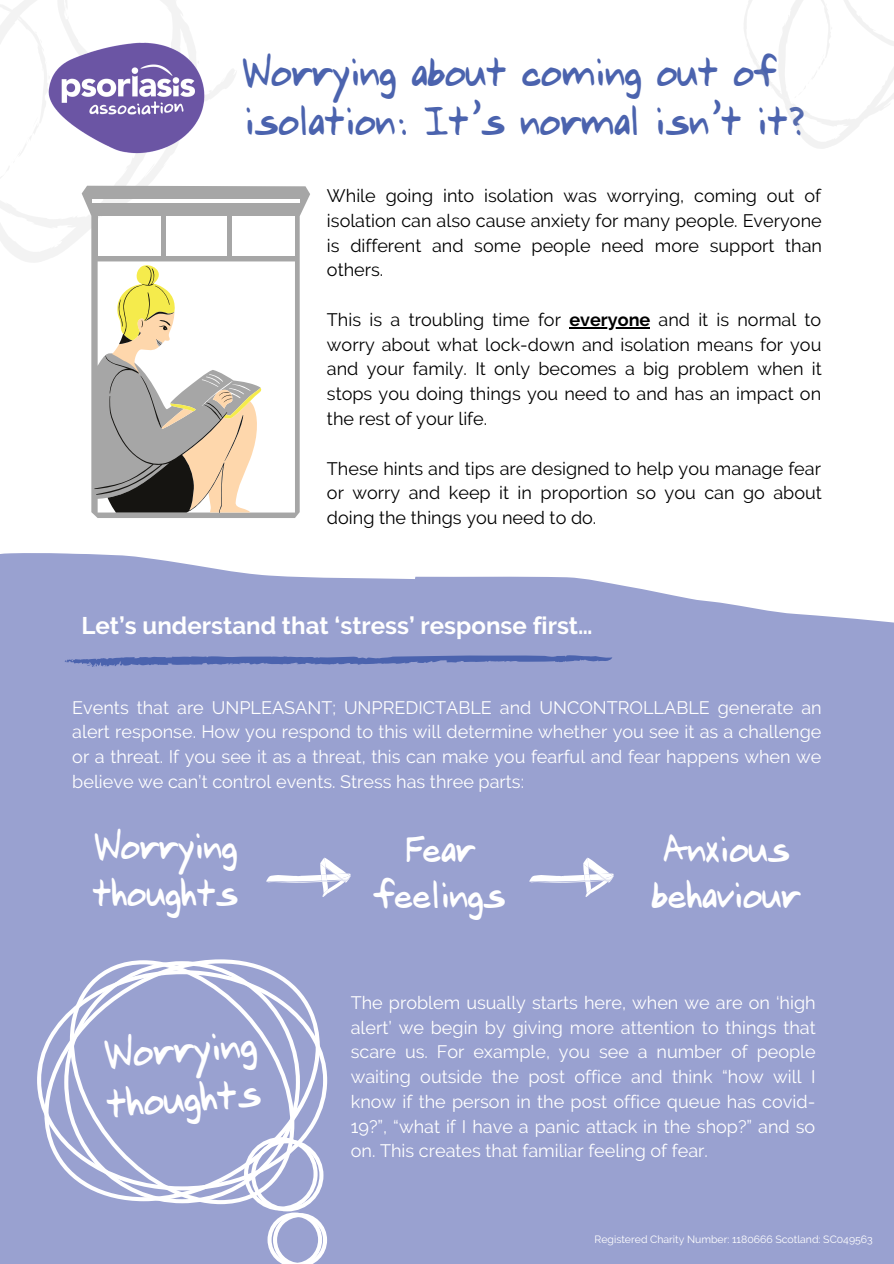
<style>
.page{position:relative;width:894px;height:1264px;background:#fff}
.page>*{position:absolute;margin:0;border:0;box-sizing:border-box;transform-origin:0 0}
.t1{font:36px/48.9px "Mook";color:#4b63ae}
.t2{font:35.55px/49.5px "Mook";color:#fff}
.t3{font:33.45px/46.2px "Mook";color:#fff;text-align:center}
.t4{font:700 24px "Raleway";color:#fff}
.t5{font:18px/24.8px "Raleway";color:#fff;text-align:justify}
.t6{font:18px/24.8px "Raleway";color:#000;text-align:justify}
.t7{font:10.5px "Raleway";color:#fff}
.s1{font-weight:700}
</style>
<div class="page">
<svg style="left:91px;top:186px;width:219px;height:332px"></svg>
<div style="left:232px;top:216px;width:62px;height:39px;background:#fff"></div>
<hr style="left:92px;top:199px;width:207px;height:3px;background:#fff">
<svg style="left:262px;top:261px;width:33px;height:251px"></svg>
<svg style="left:94px;top:283px;width:168px;height:230px"></svg>
<div style="left:0;top:553px;width:893px;height:710px;background:#99a1d0"></div>
<svg style="left:266px;top:857px;width:85px;height:40px"></svg>
<svg style="left:529px;top:857px;width:85px;height:40px"></svg>
<svg style="left:64px;top:654px;width:548px;height:13px;background:#7383bf"></svg>
<svg style="left:37px;top:970px;width:290px;height:220px;fill:#99a1d0"></svg>
<svg style="left:64px;top:961px;width:236px;height:242px;background:#a8afd7"></svg>
<svg style="left:244px;top:1137px;width:83px;height:126px"></svg>
<svg style="left:0;top:0;width:274px;height:283px"></svg>
<svg style="left:34px;top:31px;width:9px;height:17px"></svg>
<svg style="left:22px;top:23px;width:3px;height:5px"></svg>
<svg style="left:26px;top:117px;width:14px;height:23px"></svg>
<svg style="left:46px;top:70px;width:2px;height:11px"></svg>
<svg style="left:0;top:158px;width:16px;height:23px"></svg>
<svg style="left:744px;top:0;width:149px;height:149px"></svg>
<img style="left:48px;top:35px;width:157px;height:126px">
<hr style="left:569px;top:327px;width:81px;height:1px;background:#000">
<h1 class="t1" style="left:241px;top:53px;width:564px">Worrying about coming out of isolation: It’s normal isn’t it?</h1>
<p class="t6" style="left:327px;top:183px;width:496px">While going into isolation was worrying, coming out of isolation can also cause anxiety for many people. Everyone is different and some people need more support than others.</p>
<p class="t6" style="left:327px;top:307px;width:496px">This is a troubling time for <span class="s1">everyone</span> and it is normal to worry about what lock-down and isolation means for you and your family. It only becomes a big problem when it stops you doing things you need to and has an impact on the rest of your life.</p>
<p class="t6" style="left:327px;top:456px;width:496px">These hints and tips are designed to help you manage fear or worry and keep it in proportion so you can go about doing the things you need to do.</p>
<h3 class="t4" style="left:81px;top:611px;width:512px">Let’s understand that ‘stress’ response first…</h3>
<p class="t5" style="left:72px;top:695px;width:750px">Events that are UNPLEASANT; UNPREDICTABLE and UNCONTROLLABLE generate an alert response. How you respond to this will determine whether you see it as a challenge or a threat. If you see it as a threat, this can make you fearful and fear happens when we believe we can’t control events. Stress has three parts:</p>
<h3 class="t3" style="left:92px;top:827px;width:147px;line-height:46.7px;text-align:left">Worrying thoughts</h3>
<h3 class="t3" style="left:373px;top:830px;width:133px">Fear feelings</h3>
<h3 class="t3" style="left:651px;top:830px;width:150px">Anxious behaviour</h3>
<h2 class="t2" style="left:101px;top:1034px;width:156px;rotate:-4deg">Worrying thoughts</h2>
<p class="t5" style="left:350px;top:990px;width:466px">The problem usually starts here, when we are on ‘high alert’ we begin by giving more attention to things that scare us. For example, you see a number of people waiting outside the post office and think “how will I know if the person in the post office queue has covid-19?”, “what if I have a panic attack in the shop?” and so on. This creates that familiar feeling of fear.</p>
<p class="t7" style="left:594px;top:1232px;width:280px">Registered Charity Number: 1180666 Scotland: SC049563</p>
</div>
